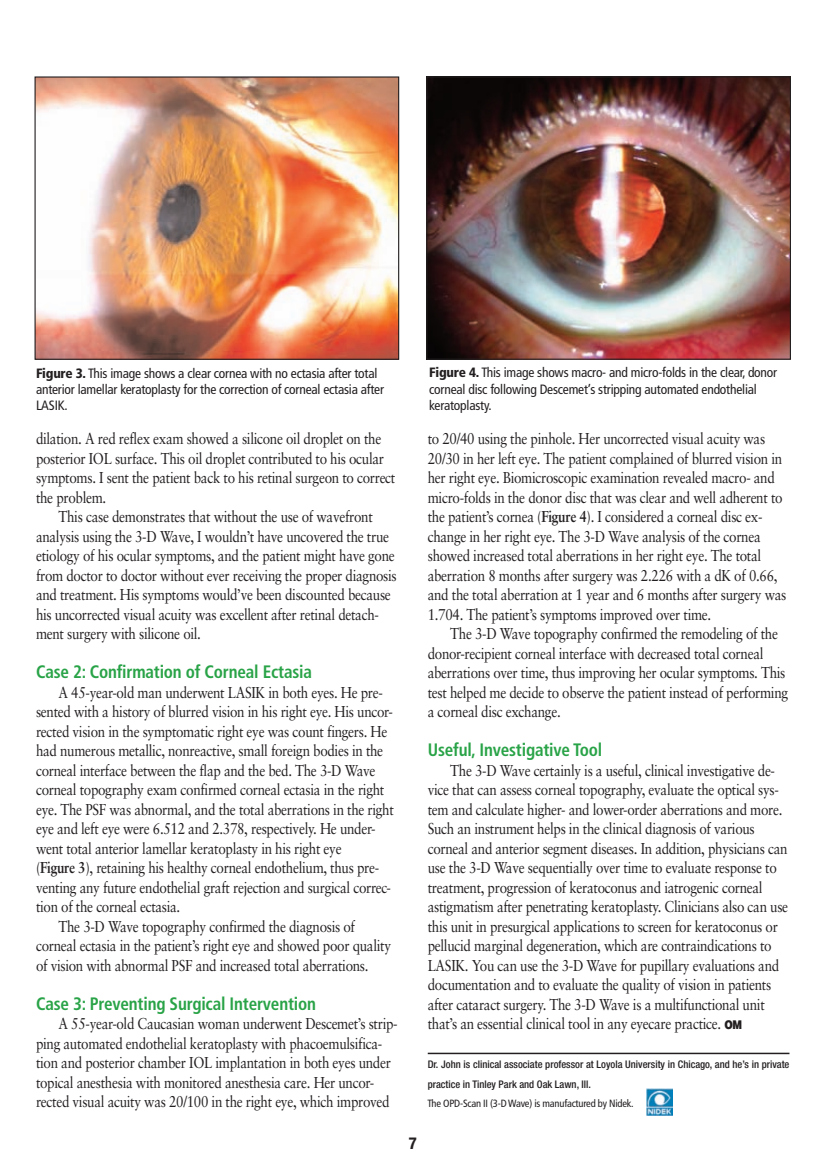
<style>
.page{position:relative;width:824px;height:1175px;background:#fff}
.page>*{position:absolute;margin:0;border:0;box-sizing:border-box;transform-origin:0 0}
.t1{font:700 condensed 18px "Frutiger";letter-spacing:-.01em;color:#29a347;scale:.95 1}
.t2{font:700 condensed 16.5px "Helvetica Neue";color:#231f20}
.t3{font:15.75px/19.5px "Sabon";letter-spacing:-.025em;color:#231f20;scale:.85 1}
.t4{font:condensed 13.5px/16.2px "Frutiger";letter-spacing:-.015em;color:#231f20}
.t5{font:500 condensed 10.5px/19.5px "Helvetica Neue";color:#231f20}
.t6{font:condensed 10.5px "Frutiger";letter-spacing:-.02em;color:#231f20}
.s1{font-weight:900}
.s2{font-weight:700}
.s3{font-family:"Helvetica";font-weight:900;font-size:12px}
</style>
<div class="page">
<hr style="left:428px;top:1052px;width:361px;height:2px;background:#231f20">
<img style="left:36px;top:78px;width:361px;height:280px">
<div style="left:34px;top:76px;width:365px;height:284px;border:1px solid #231f20"></div>
<img style="left:428px;top:78px;width:360px;height:280px">
<div style="left:426px;top:76px;width:364px;height:284px;border:1px solid #231f20"></div>
<img style="left:646px;top:1088px;width:26px;height:27px">
<p class="t4" style="left:36px;top:366px;width:349px"><span class="s1">Figure 3.</span> This image shows a clear cornea with no ectasia after total anterior lamellar keratoplasty for the correction of corneal ectasia after<br>LASIK.</p>
<p class="t4" style="left:429px;top:366px;width:349px"><span class="s1">Figure 4.</span> This image shows macro- and micro-folds in the clear, donor corneal disc following Descemet’s stripping automated endothelial keratoplasty.</p>
<p class="t3" style="left:36px;top:430px;width:424px">dilation. A red reflex exam showed a silicone oil droplet on the posterior IOL surface. This oil droplet contributed to his ocular symptoms. I sent the patient back to his retinal surgeon to correct the problem.</p>
<p class="t3" style="left:36px;top:508px;width:426px;text-indent:23px">This case demonstrates that without the use of wavefront analysis using the 3-D Wave, I wouldn’t have uncovered the true etiology of his ocular symptoms, and the patient might have gone from doctor to doctor without ever receiving the proper diagnosis and treatment. His symptoms would’ve been discounted because his uncorrected visual acuity was excellent after retinal detach&shy;ment surgery with silicone oil.</p>
<p class="t1" style="left:36px;top:664px;width:292px">Case 2: Confirmation of Corneal Ectasia</p>
<p class="t3" style="left:58px;top:684px;width:383px">A 45-year-old man underwent LASIK in both eyes. He pre-</p>
<p class="t3" style="left:36px;top:703px;width:421px">sented with a history of blurred vision in his right eye. His uncor-</p>
<p class="t3" style="left:36px;top:723px;width:415px">rected vision in the symptomatic right eye was count fingers. He</p>
<p class="t3" style="left:36px;top:742px;width:410px">had numerous metallic, nonreactive, small foreign bodies in the</p>
<p class="t3" style="left:36px;top:762px;width:401px">corneal interface between the flap and the bed. The 3-D Wave</p>
<p class="t3" style="left:36px;top:781px;width:411px">corneal topography exam confirmed corneal ectasia in the right</p>
<p class="t3" style="left:36px;top:801px;width:422px">eye. The PSF was abnormal, and the total aberrations in the right</p>
<p class="t3" style="left:36px;top:820px;width:401px">eye and left eye were 6.512 and 2.378, respectively. He under-</p>
<p class="t3" style="left:36px;top:840px;width:361px">went total anterior lamellar keratoplasty in his right eye</p>
<p class="t3" style="left:36px;top:859px;width:405px">(<span class="s2">Figure 3</span>), retaining his healthy corneal endothelium, thus pre-</p>
<p class="t3" style="left:36px;top:879px;width:419px">venting any future endothelial graft rejection and surgical correc-</p>
<p class="t3" style="left:36px;top:898px;width:171px">tion of the corneal ectasia.</p>
<p class="t3" style="left:58px;top:918px;width:350px">The 3-D Wave topography confirmed the diagnosis of</p>
<p class="t3" style="left:36px;top:937px;width:419px">corneal ectasia in the patient’s right eye and showed poor quality</p>
<p class="t3" style="left:36px;top:957px;width:393px">of vision with abnormal PSF and increased total aberrations.</p>
<p class="t1" style="left:36px;top:996px;width:296px">Case 3: Preventing Surgical Intervention</p>
<p class="t3" style="left:36px;top:1015px;width:427px;text-indent:23px">A 55-year-old Caucasian woman underwent Descemet’s strip&shy;ping automated endothelial keratoplasty with phacoemulsifica&shy;tion and posterior chamber IOL implantation in both eyes under topical anesthesia with monitored anesthesia care. Her uncor&shy;rected visual acuity was 20/100 in the right eye, which improved</p>
<p class="t3" style="left:428px;top:430px;width:423px">to 20/40 using the pinhole. Her uncorrected visual acuity was 20/30 in her left eye. The patient complained of blurred vision in her right eye. Biomicroscopic examination revealed macro- and micro-folds in the donor disc that was clear and well adherent to the patient’s cornea (<span class="s2">Figure 4</span>). I considered a corneal disc ex&shy;change in her right eye. The 3-D Wave analysis of the cornea showed increased total aberrations in her right eye. The total aberration 8 months after surgery was 2.226 with a dK of 0.66, and the total aberration at 1 year and 6 months after surgery was 1.704. The patient’s symptoms improved over time.</p>
<p class="t3" style="left:428px;top:625px;width:425px;text-indent:23px">The 3-D Wave topography confirmed the remodeling of the donor-recipient corneal interface with decreased total corneal aberrations over time, thus improving her ocular symptoms. This test helped me decide to observe the patient instead of performing a corneal disc exchange.</p>
<p class="t1" style="left:428px;top:742px;width:185px">Useful, Investigative Tool</p>
<p class="t3" style="left:427px;top:762px;width:425px;text-indent:23px">The 3-D Wave certainly is a useful, clinical investigative de&shy;vice that can assess corneal topography, evaluate the optical sys&shy;tem and calculate higher- and lower-order aberrations and more.<br>Such an instrument helps in the clinical diagnosis of various corneal and anterior segment diseases. In addition, physicians can use the 3-D Wave sequentially over time to evaluate response to treatment, progression of keratoconus and iatrogenic corneal astigmatism after penetrating keratoplasty. Clinicians also can use this unit in presurgical applications to screen for keratoconus or pellucid marginal degeneration, which are contraindications to LASIK. You can use the 3-D Wave for pupillary evaluations and documentation and to evaluate the quality of vision in patients after cataract surgery. The 3-D Wave is a multifunctional unit that’s an essential clinical tool in any eyecare practice. <span class="s3">OM</span></p>
<p class="t5" style="left:428px;top:1055px;width:363px">Dr. John is clinical associate professor at Loyola University in Chicago, and he’s in private practice in Tinley Park and Oak Lawn, Ill.</p>
<p class="t6" style="left:427px;top:1099px;width:208px">The OPD-Scan II (3-D Wave) is manufactured by Nidek.</p>
<p class="t2" style="left:409px;top:1137px;width:9px">7</p>
</div>
